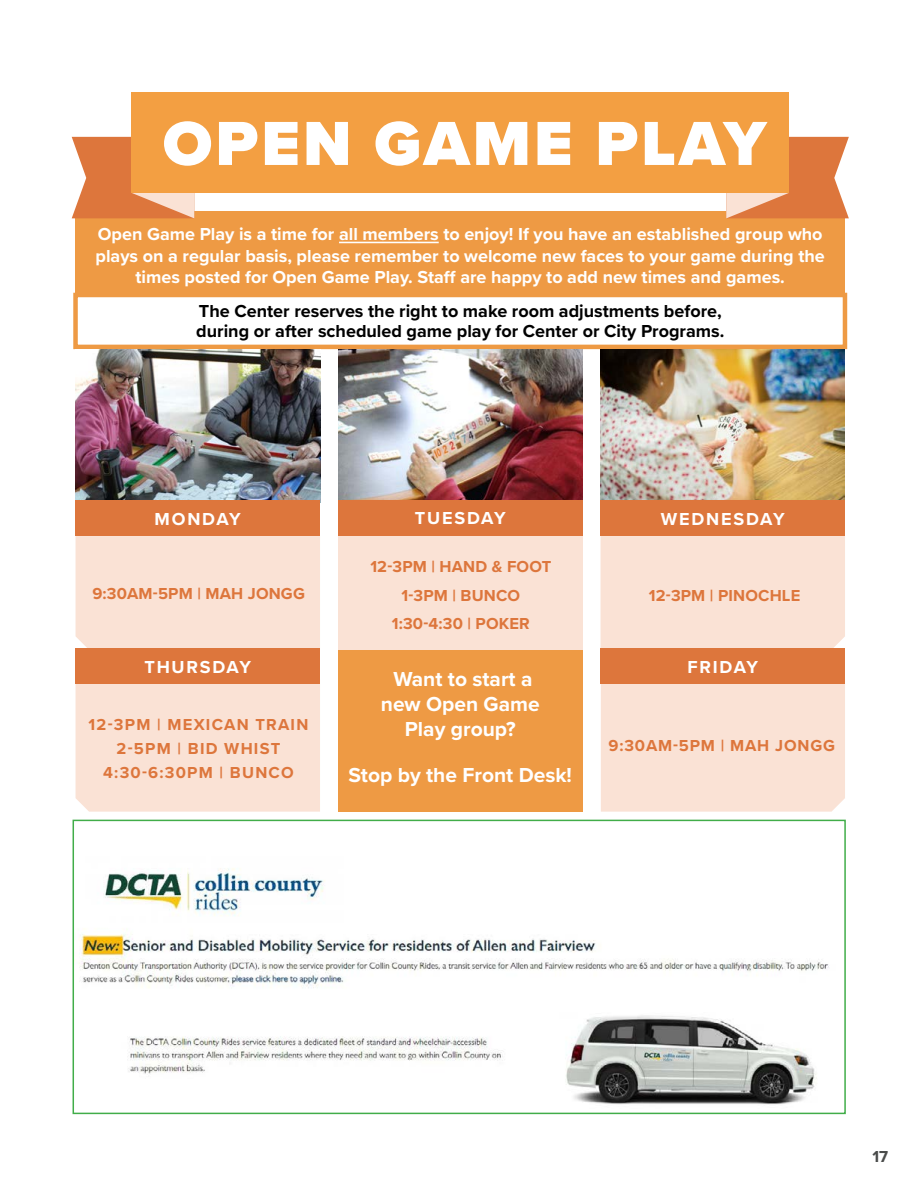
<style>
.page{position:relative;width:918px;height:1188px;background:#fff}
.page>*{position:absolute;margin:0;border:0;box-sizing:border-box;transform-origin:0 0}
.t1{font:900 64.5px "Proxima Nova";letter-spacing:.05em;color:#fff}
.t2{font:700 21px/25.2px "Proxima Nova";color:#fff;text-align:center}
.t3{font:700 18px/21.6px "Proxima Nova";color:#fff;text-align:center}
.t4{font:700 18px/19.5px "Proxima Nova";color:#000}
.t5{font:700 18px "Proxima Nova";letter-spacing:.1em;color:#fff}
.t6{font:700 16.5px/28.5px "Proxima Nova";letter-spacing:.01em;color:#dd763c;text-align:center}
.t7{font:700 16.5px/24px "Proxima Nova";letter-spacing:.075em;color:#dd763c;text-align:center}
.t8{font:700 16.5px "Proxima Nova";letter-spacing:.05em;color:#dd763c}
.t9{font:700 16.5px "Proxima Nova";color:#4a4c4b}
</style>
<div class="page">
<div style="left:76px;top:211px;width:769px;height:85px;background:#ee9a44"></div>
<div style="left:73px;top:293px;width:774px;height:56px;border:4px solid #ee9a44"></div>
<div style="left:338px;top:648px;width:245px;height:164px;background:#ee9a44"></div>
<div style="left:338px;top:536px;width:245px;height:114px;background:#fae2d5"></div>
<div style="left:601px;top:536px;width:244px;height:112px;background:#fae2d5"></div>
<div style="left:76px;top:536px;width:244px;height:112px;background:#fae2d5"></div>
<div style="left:76px;top:684px;width:244px;height:128px;background:#fae2d5"></div>
<img style="left:76px;top:349px;width:244px;height:152px">
<img style="left:600px;top:349px;width:245px;height:154px">
<img style="left:338px;top:349px;width:245px;height:152px">
<div style="left:76px;top:501px;width:244px;height:35px;background:#dd763c"></div>
<div style="left:338px;top:501px;width:245px;height:35px;background:#dd763c"></div>
<div style="left:76px;top:648px;width:244px;height:36px;background:#dd763c"></div>
<div style="left:601px;top:501px;width:244px;height:35px;background:#dd763c"></div>
<svg style="left:726px;top:137px;width:123px;height:81px;background:#e39061"></svg>
<svg style="left:72px;top:137px;width:122px;height:81px;background:#e38f60"></svg>
<div style="left:131px;top:92px;width:658px;height:101px;background:#f39f42"></div>
<hr style="left:339px;top:242px;width:100px;height:1px;background:#fff">
<div style="left:601px;top:684px;width:244px;height:128px;background:#fae2d5"></div>
<div style="left:601px;top:648px;width:244px;height:36px;background:#dd763c"></div>
<img style="left:78px;top:868px;width:751px;height:237px">
<div style="left:73px;top:820px;width:773px;height:294px;border:2px solid #41ad49"></div>
<h1 class="t1" style="left:163px;top:95px;width:605px">OPEN GAME PLAY</h1>
<p class="t3" style="left:96px;top:223px;width:731px">Open Game Play is a time for all members to enjoy! If you have an established group who plays on a regular basis, please remember to welcome new faces to your game during the times posted for Open Game Play. Staff are happy to add new times and games.</p>
<p class="t4" style="left:196px;top:301px;width:530px">The Center reserves the right to make room adjustments before, during or after scheduled game play for Center or City Programs.</p>
<p class="t3" style="left:155px;top:508px;width:88px">MONDAY</p>
<p class="t5" style="left:415px;top:505px;width:92px">TUESDAY</p>
<p class="t6" style="left:92px;top:579px;width:214px">9:30AM-5PM | MAH JONGG</p>
<p class="t5" style="left:144px;top:654px;width:108px">THURSDAY</p>
<p class="t7" style="left:89px;top:712px;width:221px">12-3PM | MEXICAN TRAIN<br>2-5PM | BID WHIST<br>4:30-6:30PM | BUNCO</p>
<p class="t6" style="left:370px;top:552px;width:183px">12-3PM | HAND &amp; FOOT<br>1-3PM | BUNCO<br>1:30-4:30 | POKER</p>
<p class="t2" style="left:381px;top:666px;width:160px">Want to start a new Open Game<br>Play group?</p>
<p class="t2" style="left:349px;top:762px;width:225px">Stop by the Front Desk!</p>
<p class="t5" style="left:661px;top:506px;width:125px">WEDNESDAY</p>
<p class="t6" style="left:649px;top:581px;width:153px">12-3PM | PINOCHLE</p>
<p class="t3" style="left:687px;top:656px;width:72px">FRIDAY</p>
<p class="t8" style="left:609px;top:733px;width:228px">9:30AM-5PM | MAH JONGG</p>
<p class="t9" style="left:873px;top:1145px;width:17px">17</p>
</div>
